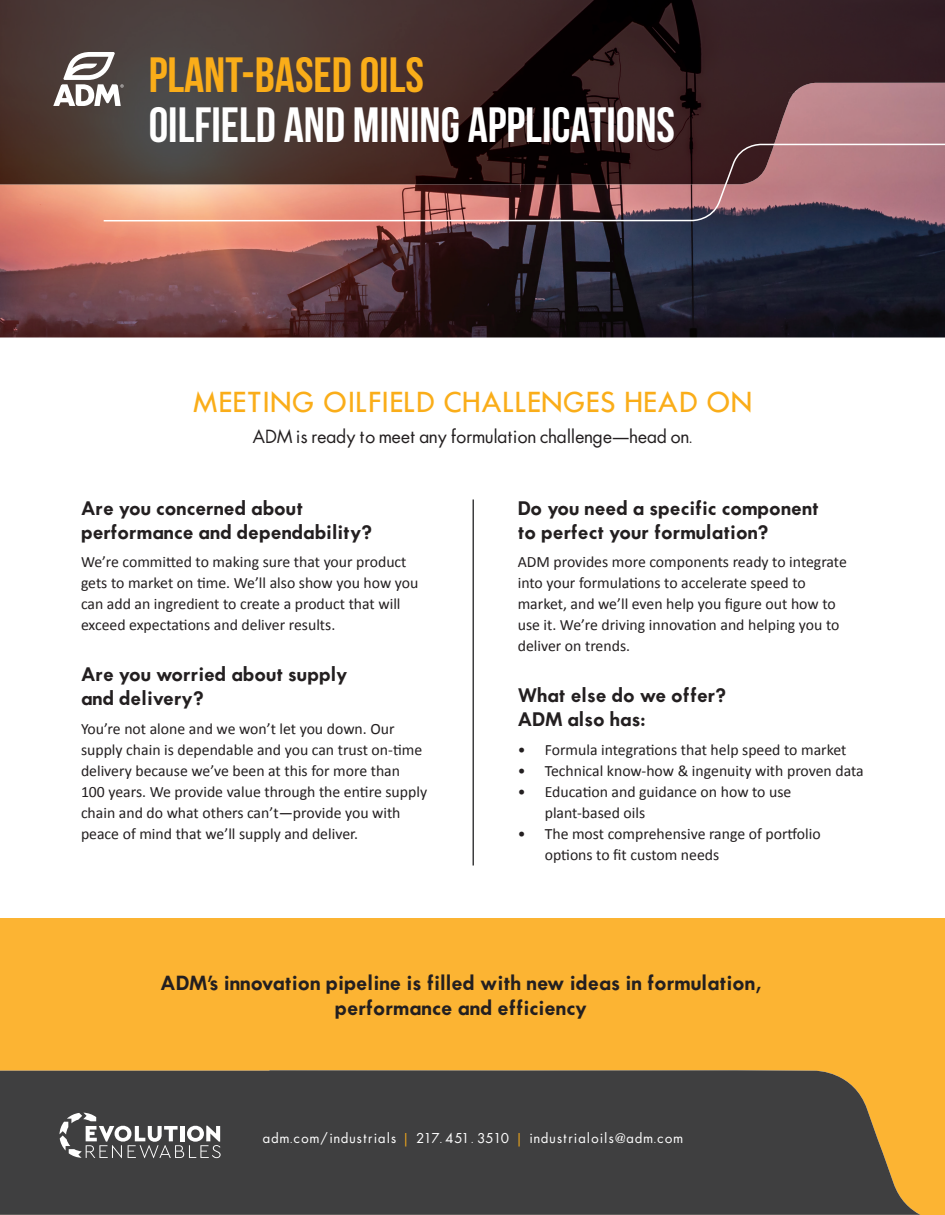
<style>
.page{position:relative;width:945px;height:1215px;background:#fff}
.page>*{position:absolute;margin:0;border:0;box-sizing:border-box;transform-origin:0 0}
.t1{font:49.5px "Bebas Neue";color:#fff}
.t2{font:49.5px "Bebas Neue";color:#faad19}
.t3{font:500 27px "Futura";letter-spacing:.025em;color:#faad19}
.t4{font:600 18px/25.5px "Futura";color:#231f20;text-align:center}
.t5{font:18px "Futura";color:#231f20}
.t6{font:600 17.25px/24px "Futura";color:#231f20}
.t7{font:15.75px/21px "Calibri";color:#231f20}
.t8{font:13.5px "Futura";letter-spacing:.075em;color:#fff}
.s1{color:#faad19}
</style>
<div class="page">
<img style="left:0;top:184px;width:945px;height:154px">
<div style="left:0;top:919px;width:945px;height:296px;background:#fcb433"></div>
<div style="left:0;top:1070px;width:920px;height:145px;background:#3f3f40"></div>
<img style="left:0;top:0;width:102px;height:184px">
<svg style="left:102px;top:0;width:843px;height:223px;background:#5a3e3e"></svg>
<hr style="left:472px;top:500px;width:2px;height:366px;background:#3e3e3f">
<svg style="left:53px;top:52px;width:71px;height:54px"></svg>
<svg style="left:59px;top:1113px;width:162px;height:45px;background:#6d6d6e"></svg>
<h1 class="t2" style="left:149px;top:48px;width:277px">PLANT-BASED OILS</h1>
<h1 class="t1" style="left:149px;top:98px;width:528px">OILFIELD AND MINING APPLICATIONS</h1>
<h2 class="t3" style="left:193px;top:384px;width:561px">MEETING OILFIELD CHALLENGES HEAD ON</h2>
<p class="t5" style="left:253px;top:425px;width:441px">ADM is ready to meet any formulation challenge—head on.</p>
<p class="t6" style="left:81px;top:496px;width:293px">Are you concerned about performance and dependability?</p>
<p class="t7" style="left:81px;top:551px;width:339px">We’re committed to making sure that your product gets to market on time. We’ll also show you how you can add an ingredient to create a product that will exceed expectations and deliver results.</p>
<p class="t6" style="left:81px;top:662px;width:268px">Are you worried about supply and delivery?</p>
<p class="t7" style="left:81px;top:718px;width:348px">You’re not alone and we won’t let you down. Our supply chain is dependable and you can trust on-time delivery because we’ve been at this for more than 100 years. We provide value through the entire supply chain and do what others can’t—provide you with peace of mind that we’ll supply and deliver.</p>
<p class="t6" style="left:518px;top:496px;width:303px">Do you need a specific component to perfect your formulation?</p>
<p class="t7" style="left:518px;top:551px;width:331px">ADM provides more components ready to integrate into your formulations to accelerate speed to market, and we’ll even help you figure out how to use it. We’re driving innovation and helping you to deliver on trends.</p>
<p class="t6" style="left:518px;top:683px;width:210px">What else do we offer?<br>ADM also has:</p>
<p class="t7" style="left:518px;top:739px;width:330px">• Formula integrations that help speed to market</p>
<p class="t7" style="left:518px;top:760px;width:348px">• Technical know-how &amp; ingenuity with proven data</p>
<p class="t7" style="left:545px;top:781px;width:248px;text-indent:-27px">• Education and guidance on how to use plant-based oils</p>
<p class="t7" style="left:545px;top:823px;width:277px;text-indent:-27px">• The most comprehensive range of portfolio options to fit custom needs</p>
<p class="t4" style="left:161px;top:969px;width:602px">ADM’s innovation pipeline is filled with new ideas in formulation, performance and efficiency</p>
<p class="t8" style="left:263px;top:1130px;width:421px">adm.com/industrials <span class="s1">|</span> 217. 451 . 3510 <span class="s1">|</span> industrialoils@adm.com</p>
</div>
